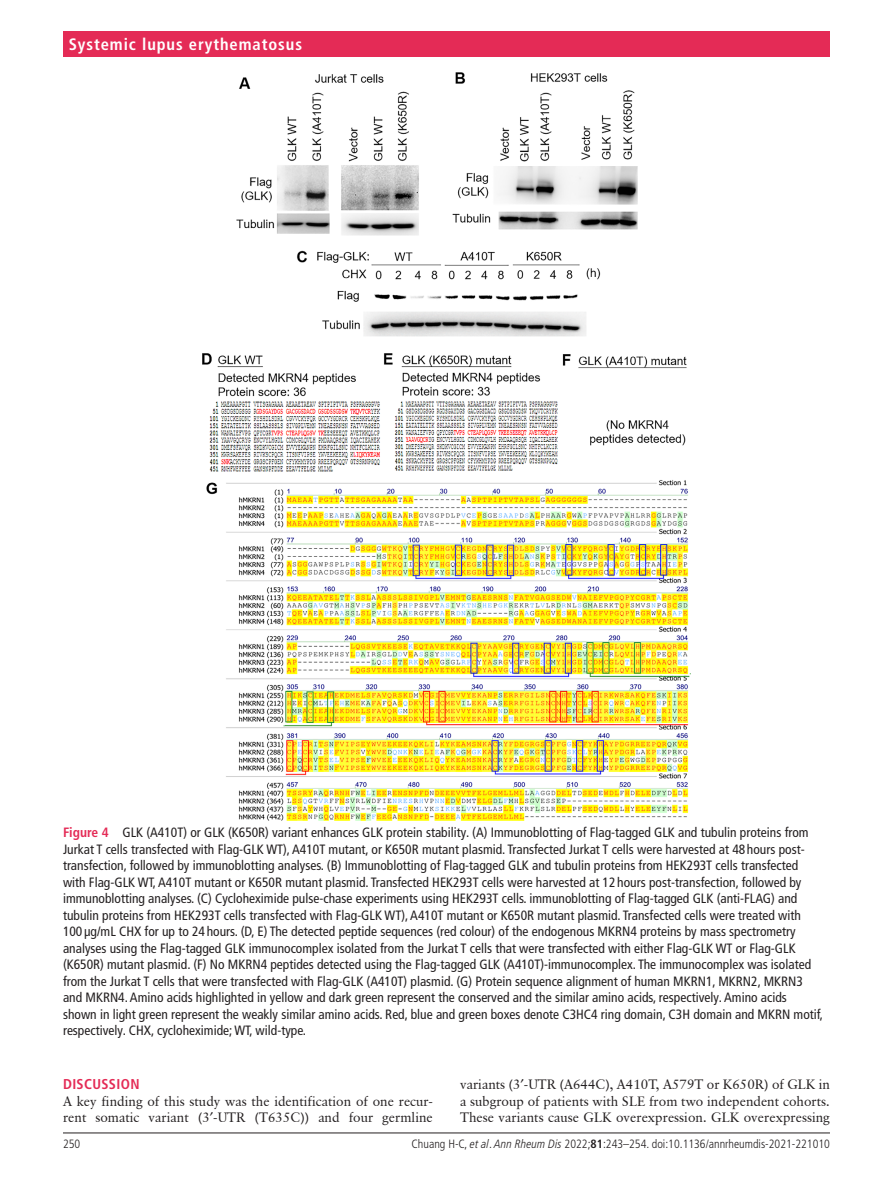
<style>
.page{position:relative;width:893px;height:1191px;background:#fff}
.page>*{position:absolute;margin:0;border:0;box-sizing:border-box;transform-origin:0 0}
.t1{font:700 condensed 16.5px "Frutiger LT Pro";letter-spacing:.055em;color:#fff}
.t2{font:700 condensed 14.25px "Frutiger LT Pro";letter-spacing:.025em;color:#e42b56}
.t3{font:condensed 13.5px/16.5px "Frutiger LT Pro";color:#231f20}
.t4{font:13.5px/16.6px "Classical Garamond BT";color:#231f20}
.t5{font:300 condensed 12px "Frutiger LT Pro";color:#231f20}
.s1{font-weight:700;color:#e42b56}
.s2{font-style:italic}
.s3{font-weight:700}
</style>
<div class="page">
<hr style="left:63px;top:1132px;width:767px;height:1px;background:#231f20">
<div style="left:63px;top:31px;width:767px;height:25px;background:#e42b56"></div>
<img style="left:203px;top:72px;width:487px;height:748px">
<p class="t1" style="left:69px;top:34px;width:235px">Systemic lupus erythematosus</p>
<p class="t3" style="left:63px;top:824px;width:762px"><span class="s1">Figure 4</span> GLK (A410T) or GLK (K650R) variant enhances GLK protein stability. (A) Immunoblotting of Flag-tagged GLK and tubulin proteins from Jurkat T cells transfected with Flag-GLK WT), A410T mutant, or K650R mutant plasmid. Transfected Jurkat T cells were harvested at 48 hours post&shy;transfection, followed by immunoblotting analyses. (B) Immunoblotting of Flag-tagged GLK and tubulin proteins from HEK293T cells transfected with Flag-GLK WT, A410T mutant or K650R mutant plasmid. Transfected HEK293T cells were harvested at 12 hours post-transfection, followed by immunoblotting analyses. (C) Cycloheximide pulse-chase experiments using HEK293T cells. immunoblotting of Flag-tagged GLK (anti-FLAG) and tubulin proteins from HEK293T cells transfected with Flag-GLK WT), A410T mutant or K650R mutant plasmid. Transfected cells were treated with 100 µg/mL CHX for up to 24 hours. (D, E) The detected peptide sequences (red colour) of the endogenous MKRN4 proteins by mass spectrometry analyses using the Flag-tagged GLK immunocomplex isolated from the Jurkat T cells that were transfected with either Flag-GLK WT or Flag-GLK (K650R) mutant plasmid. (F) No MKRN4 peptides detected using the Flag-tagged GLK (A410T)-immunocomplex. The immunocomplex was isolated from the Jurkat T cells that were transfected with Flag-GLK (A410T) plasmid. (G) Protein sequence alignment of human MKRN1, MKRN2, MKRN3 and MKRN4. Amino acids highlighted in yellow and dark green represent the conserved and the similar amino acids, respectively. Amino acids shown in light green represent the weakly similar amino acids. Red, blue and green boxes denote C3HC4 ring domain, C3H domain and MKRN motif, respectively. CHX, cycloheximide; WT, wild-type.</p>
<p class="t2" style="left:63px;top:1075px;width:78px">DISCUSSION</p>
<p class="t4" style="left:63px;top:1092px;width:371px">A key finding of this study was the identification of one recur&shy;rent somatic variant (3 -UTR (T635C)) and four germline</p>
<p class="t4" style="left:460px;top:1075px;width:371px;text-align:justify">variants (3 -UTR (A644C), A410T, A579T or K650R) of GLK in a subgroup of patients with SLE from two independent cohorts.<br>These variants cause GLK overexpression. GLK overexpressing</p>
<p class="t5" style="left:63px;top:1136px;width:19px">250</p>
<p class="t5" style="left:411px;top:1136px;width:420px">Chuang H-C, <span class="s2">et al</span>. <span class="s2">Ann Rheum Dis</span> 2022;<span class="s3">81</span>:243–254. doi:10.1136/annrheumdis-2021-221010</p>
</div>
